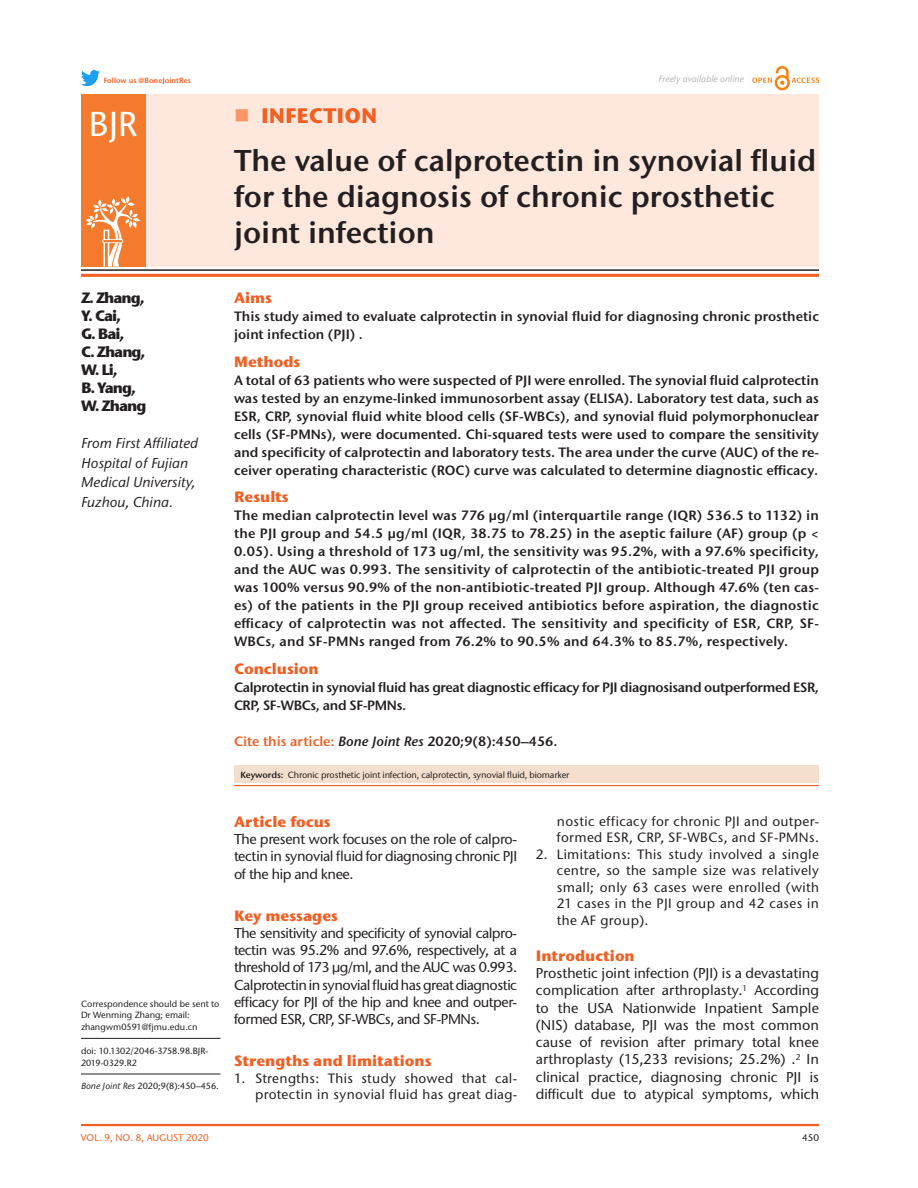
<style>
.page{position:relative;width:918px;height:1188px;background:#fff}
.page>*{position:absolute;margin:0;border:0;box-sizing:border-box;transform-origin:0 0}
.t1{font:500 34.5px "Stone Sans ITC Pro";color:#fff}
.t2{font:600 30px/36px "Stone Sans ITC Pro";color:#231f20}
.t3{font:700 21px "Stone Sans ITC Pro";color:#f15f23}
.t4{font:700 15px "Stone Sans ITC Pro";color:#f15f23}
.t5{font:700 15px/18px "Stone Sans ITC Pro";letter-spacing:-.07em;color:#231f20}
.t6{font:500 14.25px/17.2px "Stone Sans ITC Pro";letter-spacing:-.025em;color:#231f20;text-align:justify}
.t7{font:italic 500 14.25px/19.5px "Stone Sans ITC Pro";color:#231f20}
.t8{font:600 13.5px/18px "Stone Sans ITC Pro";color:#231f20;text-align:justify}
.t9{font:500 13.5px/16.5px "Stone Sans ITC Pro";letter-spacing:.025em;color:#231f20;text-align:right}
.t10{font:600 13.5px/18px "Stone Sans ITC Pro";letter-spacing:-.025em;color:#231f20}
.t11{font:500 9.75px "Stone Sans ITC Pro";color:#f15f23}
.t12{font:500 9.75px "Stone Sans ITC Pro";color:#231f20}
.t13{font:500 9px/12px "Stone Sans ITC Pro";color:#231f20}
.t14{font:italic 500 9px "Stone Sans ITC Pro";color:#b2b3b7}
.t15{font:600 7.5px "Stone Sans ITC Pro";color:#f15f23}
.s1{font-style:italic}
.s2{color:#f15f23}
.s3{font-weight:600}
</style>
<div class="page">
<hr style="left:81px;top:1124px;width:738px;height:2px;background:#f15f23">
<img style="left:81px;top:71px;width:18px;height:14px">
<img style="left:752px;top:65px;width:68px;height:26px">
<div style="left:234px;top:765px;width:585px;height:18px;background:#f4dfce"></div>
<hr style="left:81px;top:269px;width:738px;height:2px;background:#231f20">
<hr style="left:81px;top:274px;width:738px;height:3px;background:#f15f23">
<div style="left:81px;top:94px;width:738px;height:173px;background:#fee7dc"></div>
<div style="left:81px;top:94px;width:64px;height:173px;background:#f47b2d"></div>
<svg style="left:86px;top:196px;width:54px;height:71px"></svg>
<hr style="left:81px;top:1038px;width:139px;height:1px;background:#231f20">
<hr style="left:81px;top:1074px;width:139px;height:1px;background:#231f20">
<hr style="left:234px;top:785px;width:585px;height:1px;background:#f15f23">
<p class="t15" style="left:104px;top:75px;width:89px">Follow us @BoneJointRes</p>
<p class="t14" style="left:658px;top:73px;width:87px">Freely available online</p>
<h1 class="t1" style="left:89px;top:103px;width:50px">BJR</h1>
<h3 class="t3" style="left:261px;top:102px;width:118px">Infection</h3>
<h2 class="t2" style="left:234px;top:143px;width:584px">The value of calprotectin in synovial fluid for the diagnosis of chronic prosthetic joint infection</h2>
<p class="t5" style="left:81px;top:289px;width:67px">Z. Zhang,<br>Y. Cai,<br>G. Bai,<br>C. Zhang,<br>W. Li,<br>B. Yang,<br>W. Zhang</p>
<p class="t7" style="left:81px;top:434px;width:119px">From First Affiliated<br>Hospital of Fujian<br>Medical University,<br>Fuzhou, China.</p>
<p class="t13" style="left:81px;top:997px;width:140px">Correspondence should be sent to<br>Dr Wenming Zhang; email: zhangwm0591@fjmu.edu.cn</p>
<p class="t13" style="left:81px;top:1045px;width:129px">doi: 10.1302/2046-3758.98.BJR-<br>2019-0329.R2</p>
<p class="t13" style="left:81px;top:1080px;width:139px"><span class="s1">Bone Joint Res</span> 2020;9(8):450–456.</p>
<p class="t4" style="left:234px;top:288px;width:39px">Aims</p>
<p class="t8" style="left:234px;top:307px;width:587px">This study aimed to evaluate calprotectin in synovial fluid for diagnosing chronic prosthetic joint infection (PJI) .</p>
<p class="t4" style="left:234px;top:352px;width:68px">Methods</p>
<p class="t8" style="left:234px;top:371px;width:586px">A total of 63 patients who were suspected of PJI were enrolled. The synovial fluid calprotectin was tested by an enzyme-linked immunosorbent assay (ELISA). Laboratory test data, such as ESR, CRP, synovial fluid white blood cells (SF-WBCs), and synovial fluid polymorphonuclear cells (SF-PMNs), were documented. Chi-squared tests were used to compare the sensitivity and specificity of calprotectin and laboratory tests. The area under the curve (AUC) of the re&shy;ceiver operating characteristic (ROC) curve was calculated to determine diagnostic efficacy.</p>
<p class="t4" style="left:234px;top:487px;width:56px">Results</p>
<p class="t8" style="left:234px;top:507px;width:587px">The median calprotectin level was 776 μg/ml (interquartile range (IQR) 536.5 to 1132) in the PJI group and 54.5 μg/ml (IQR, 38.75 to 78.25) in the aseptic failure (AF) group (p &lt; 0.05). Using a threshold of 173 ug/ml, the sensitivity was 95.2%, with a 97.6% specificity, and the AUC was 0.993. The sensitivity of calprotectin of the antibiotic-treated PJI group was 100% versus 90.9% of the non-antibiotic-treated PJI group. Although 47.6% (ten cas&shy;es) of the patients in the PJI group received antibiotics before aspiration, the diagnostic efficacy of calprotectin was not affected. The sensitivity and specificity of ESR, CRP, SF-WBCs, and SF-PMNs ranged from 76.2% to 90.5% and 64.3% to 85.7%, respectively.</p>
<p class="t4" style="left:234px;top:659px;width:86px">Conclusion</p>
<p class="t10" style="left:234px;top:678px;width:587px">Calprotectin in synovial fluid has great diagnostic efficacy for PJI diagnosisand outperformed ESR,<br>CRP, SF-WBCs, and SF-PMNs.</p>
<p class="t8" style="left:234px;top:732px;width:325px"><span class="s2">Cite this article:</span> <span class="s1">Bone Joint Res</span> 2020;9(8):450–456.</p>
<p class="t13" style="left:240px;top:768px;width:331px"><span class="s3">Keywords:</span> Chronic prosthetic joint infection, calprotectin, synovial fluid, biomarker</p>
<p class="t4" style="left:234px;top:812px;width:98px">Article focus</p>
<p class="t6" style="left:234px;top:830px;width:285px">The present work focuses on the role of calpro&shy;tectin in synovial fluid for diagnosing chronic PJI of the hip and knee.</p>
<p class="t4" style="left:234px;top:906px;width:105px">Key messages</p>
<p class="t6" style="left:234px;top:924px;width:285px">The sensitivity and specificity of synovial calpro&shy;tectin was 95.2% and 97.6%, respectively, at a threshold of 173 µg/ml, and the AUC was 0.993.<br>Calprotectin in synovial fluid has great diagnostic efficacy for PJI of the hip and knee and outper&shy;formed ESR, CRP, SF-WBCs, and SF-PMNs.</p>
<p class="t4" style="left:234px;top:1051px;width:199px">Strengths and limitations</p>
<p class="t9" style="left:234px;top:1070px;width:285px">1. Strengths: This study showed that cal&shy;protectin in synovial fluid has great diag-</p>
<p class="t9" style="left:557px;top:813px;width:264px;text-align:left">nostic efficacy for chronic PJI and outper&shy;formed ESR, CRP, SF-WBCs, and SF-PMNs.</p>
<p class="t9" style="left:557px;top:846px;width:264px;text-align:justify;text-indent:-21px">2. Limitations: This study involved a single centre, so the sample size was relatively small; only 63 cases were enrolled (with 21 cases in the PJI group and 42 cases in the AF group).</p>
<p class="t4" style="left:536px;top:946px;width:100px">Introduction</p>
<p class="t6" style="left:536px;top:964px;width:285px">Prosthetic joint infection (PJI) is a devastating complication after arthroplasty.<sup>1</sup> According to the USA Nationwide Inpatient Sample (NIS) database, PJI was the most common cause of revision after primary total knee arthroplasty (15,233 revisions; 25.2%) .<sup>2</sup> In clinical practice, diagnosing chronic PJI is difficult due to atypical symptoms, which</p>
<p class="t11" style="left:81px;top:1132px;width:129px">VOL. 9, NO. 8, AUGUST 2020</p>
<p class="t12" style="left:802px;top:1132px;width:18px">450</p>
</div>
